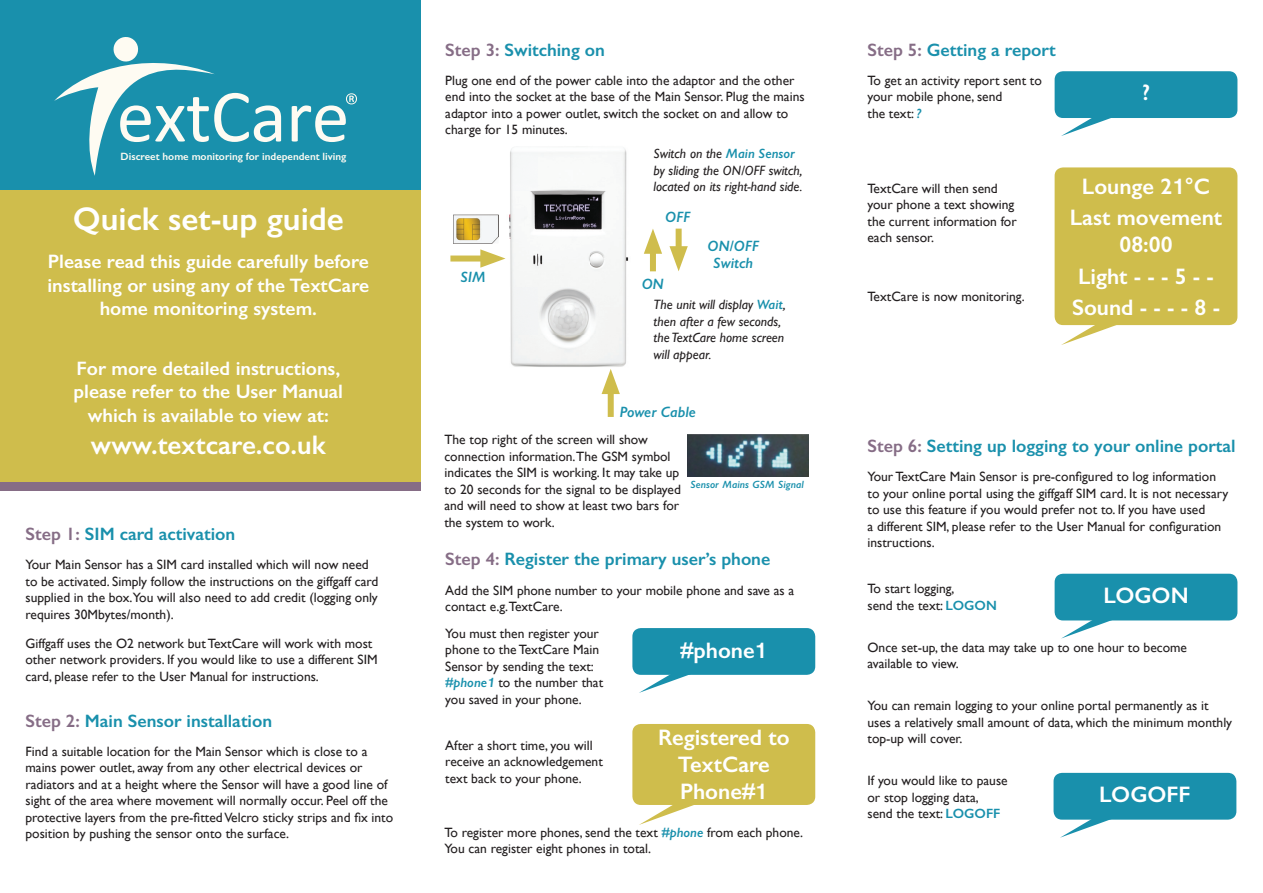
<style>
.page{position:relative;width:1263px;height:893px;background:#fff}
.page>*{position:absolute;margin:0;border:0;box-sizing:border-box;transform-origin:0 0}
.t1{font:600 33px "Gill Sans";color:#fff}
.t2{font:600 27px "Gill Sans";color:#fff}
.t3{font:600 22.5px/31.2px "Gill Sans";color:#fff;text-align:center}
.t4{font:600 19.5px/23.4px "Gill Sans";color:#fff;text-align:center}
.t5{font:600 18px "Gill Sans";color:#1990ac}
.t6{font:italic 600 15px/16.5px "Gill Sans";color:#1990ac;text-align:center}
.t7{font:13.5px/16.5px "Gill Sans";color:#231f20}
.t8{font:italic 13.5px/16.5px "Gill Sans";color:#231f20}
.t9{font:600 10.5px "Gill Sans";color:#fefbf2}
.t10{font:italic 600 10.5px "Gill Sans";color:#1990ac}
.s1{color:#866d86}
.s2{font-weight:600;color:#1990ac}
.s3{font-weight:600;font-style:italic;color:#1990ac}
.s4{font-family:"Akzidenz Grotesk";font-weight:700;color:#1990ac}
.s5{font-family:"Akzidenz Grotesk";font-weight:700}
</style>
<div class="page">
<div style="left:632px;top:628px;width:183px;height:47px;background:#1990ac;border-radius:9px"></div>
<svg style="left:639px;top:674px;width:88px;height:19px"></svg>
<div style="left:632px;top:724px;width:183px;height:81px;background:#cfbd4c;border-radius:9px"></div>
<svg style="left:639px;top:804px;width:55px;height:21px"></svg>
<img style="left:688px;top:435px;width:120px;height:42px">
<img style="left:505px;top:148px;width:124px;height:219px">
<img style="left:453px;top:214px;width:46px;height:30px">
<div style="left:450px;top:256px;width:41px;height:6px;background:#cfbd4c"></div>
<svg style="left:480px;top:249px;width:25px;height:19px"></svg>
<div style="left:608px;top:384px;width:6px;height:33px;background:#cfbd4c"></div>
<svg style="left:602px;top:369px;width:18px;height:25px"></svg>
<div style="left:650px;top:243px;width:6px;height:28px;background:#cfbd4c"></div>
<svg style="left:644px;top:229px;width:18px;height:25px"></svg>
<div style="left:676px;top:229px;width:6px;height:28px;background:#cfbd4c"></div>
<svg style="left:669px;top:246px;width:19px;height:25px"></svg>
<div style="left:1054px;top:167px;width:183px;height:158px;background:#cfbd4c;border-radius:9px"></div>
<svg style="left:1061px;top:325px;width:88px;height:20px"></svg>
<div style="left:1054px;top:71px;width:183px;height:47px;background:#1990ac;border-radius:9px"></div>
<svg style="left:1061px;top:117px;width:50px;height:19px"></svg>
<svg style="left:1061px;top:620px;width:88px;height:19px"></svg>
<div style="left:1054px;top:574px;width:183px;height:46px;background:#1990ac;border-radius:9px"></div>
<div style="left:1053px;top:773px;width:183px;height:47px;background:#1990ac;border-radius:9px"></div>
<svg style="left:1060px;top:819px;width:88px;height:19px"></svg>
<div style="left:0;top:0;width:421px;height:190px;background:#1990ac"></div>
<div style="left:0;top:190px;width:421px;height:301px;background:#cfbd4c"></div>
<svg style="left:292px;top:93px;width:65px;height:49px"></svg>
<svg style="left:54px;top:37px;width:227px;height:139px"></svg>
<div style="left:0;top:482px;width:421px;height:9px;background:#866d86"></div>
<p class="t9" style="left:121px;top:150px;width:227px">Discreet home monitoring for independent living</p>
<h1 class="t1" style="left:73px;top:199px;width:273px">Quick set-up guide</h1>
<h3 class="t4" style="left:47px;top:250px;width:323px">Please read this guide carefully before installing or using any of the TextCare home monitoring system.</h3>
<h3 class="t4" style="left:74px;top:356px;width:271px">For more detailed instructions, please refer to the User Manual which is available to view at:</h3>
<h2 class="t2" style="left:91px;top:429px;width:236px">www.textcare.co.uk</h2>
<h3 class="t5" style="left:26px;top:523px;width:211px"><span class="s1">Step 1:</span> SIM card activation</h3>
<p class="t7" style="left:26px;top:556px;width:354px">Your Main Sensor has a SIM card installed which will now need to be activated. Simply follow the instructions on the giffgaff card supplied in the box.You will also need to add credit (logging only requires 30Mbytes/month).</p>
<p class="t7" style="left:26px;top:635px;width:354px">Giffgaff uses the O2 network but TextCare will work with most other network providers. If you would like to use a different SIM card, please refer to the User Manual for instructions.</p>
<h3 class="t5" style="left:26px;top:710px;width:248px"><span class="s1">Step 2:</span> Main Sensor installation</h3>
<p class="t7" style="left:26px;top:743px;width:369px">Find a suitable location for the Main Sensor which is close to a mains power outlet, away from any other electrical devices or radiators and at a height where the Sensor will have a good line of sight of the area where movement will normally occur. Peel off the protective layers from the pre-fitted Velcro sticky strips and fix into position by pushing the sensor onto the surface.</p>
<h3 class="t5" style="left:445px;top:39px;width:161px"><span class="s1">Step 3:</span> Switching on</h3>
<p class="t7" style="left:445px;top:72px;width:361px">Plug one end of the power cable into the adaptor and the other end into the socket at the base of the Main Sensor. Plug the mains adaptor into a power outlet, switch the socket on and allow to charge for 15 minutes.</p>
<p class="t8" style="left:654px;top:145px;width:150px">Switch on the <span class="s2">Main Sensor </span>by sliding the ON/OFF switch, located on its right-hand side.</p>
<p class="t6" style="left:460px;top:268px;width:27px">SIM</p>
<p class="t6" style="left:665px;top:209px;width:27px">OFF</p>
<p class="t6" style="left:642px;top:275px;width:24px">ON</p>
<p class="t6" style="left:707px;top:238px;width:53px">ON/OFF<br>Switch</p>
<p class="t8" style="left:654px;top:297px;width:134px">The unit will display <span class="s2">Wait</span>, then after a few seconds, the TextCare home screen will appear.</p>
<p class="t6" style="left:619px;top:403px;width:78px">Power Cable</p>
<p class="t7" style="left:444px;top:431px;width:238px">The top right of the screen will show connection information.The GSM symbol indicates the SIM is working. It may take up to 20 seconds for the signal to be displayed and will need to show at least two bars for the system to work.</p>
<p class="t10" style="left:691px;top:478px;width:115px">Sensor Mains GSM Signal</p>
<h3 class="t5" style="left:445px;top:548px;width:327px"><span class="s1">Step 4:</span> Register the primary user’s phone</h3>
<p class="t7" style="left:445px;top:582px;width:350px">Add the SIM phone number to your mobile phone and save as a contact e.g.TextCare.</p>
<p class="t7" style="left:445px;top:625px;width:159px">You must then register your phone to the TextCare Main<br>Sensor by sending the text: <span class="s3">#phone</span><span class="s4">1</span> to the number that you saved in your phone.</p>
<p class="t7" style="left:445px;top:737px;width:159px">After a short time, you will receive an acknowledgement text back to your phone.</p>
<h3 class="t3" style="left:680px;top:635px;width:88px">#phone<span class="s5">1</span></h3>
<h3 class="t3" style="left:658px;top:723px;width:133px;line-height:27px">Registered to<br>TextCare<br>Phone#<span class="s5">1</span></h3>
<p class="t7" style="left:444px;top:824px;width:360px">To register more phones, send the text <span class="s3">#phone</span> from each phone.<br>You can register eight phones in total.</p>
<h3 class="t5" style="left:867px;top:39px;width:190px"><span class="s1">Step 5:</span> Getting a report</h3>
<p class="t7" style="left:867px;top:72px;width:176px">To get an activity report sent to your mobile phone, send<br>the text: <span class="s3">?</span></p>
<h3 class="t3" style="left:1142px;top:77px;width:10px">?</h3>
<p class="t7" style="left:867px;top:180px;width:151px">TextCare will then send your phone a text showing the current information for each sensor.</p>
<p class="t7" style="left:867px;top:288px;width:159px">TextCare is now monitoring.</p>
<h3 class="t3" style="left:1070px;top:171px;width:154px">Lounge 2<span class="s5">1</span>°C<br>Last movement</h3>
<h3 class="t3" style="left:1072px;top:229px;width:149px">08:00<br>Light - - - 5 - -<br>Sound - - - - 8 -</h3>
<h3 class="t5" style="left:867px;top:435px;width:370px"><span class="s1">Step 6:</span> Setting up logging to your online portal</h3>
<p class="t7" style="left:867px;top:468px;width:362px">Your TextCare Main Sensor is pre-configured to log information to your online portal using the giffgaff SIM card. It is not necessary to use this feature if you would prefer not to. If you have used<br>a different SIM, please refer to the User Manual for configuration instructions.</p>
<p class="t7" style="left:867px;top:580px;width:131px">To start logging,<br>send the text: <span class="s2">LOGON</span></p>
<p class="t7" style="left:867px;top:639px;width:321px">Once set-up, the data may take up to one hour to become available to view.</p>
<p class="t7" style="left:867px;top:697px;width:366px">You can remain logging to your online portal permanently as it uses a relatively small amount of data, which the minimum monthly top-up will cover.</p>
<p class="t7" style="left:867px;top:772px;width:142px">If you would like to pause or stop logging data,<br>send the text: <span class="s2">LOGOFF</span></p>
<h3 class="t3" style="left:1103px;top:579px;width:87px">LOGON</h3>
<h3 class="t3" style="left:1099px;top:779px;width:93px">LOGOFF</h3>
</div>
